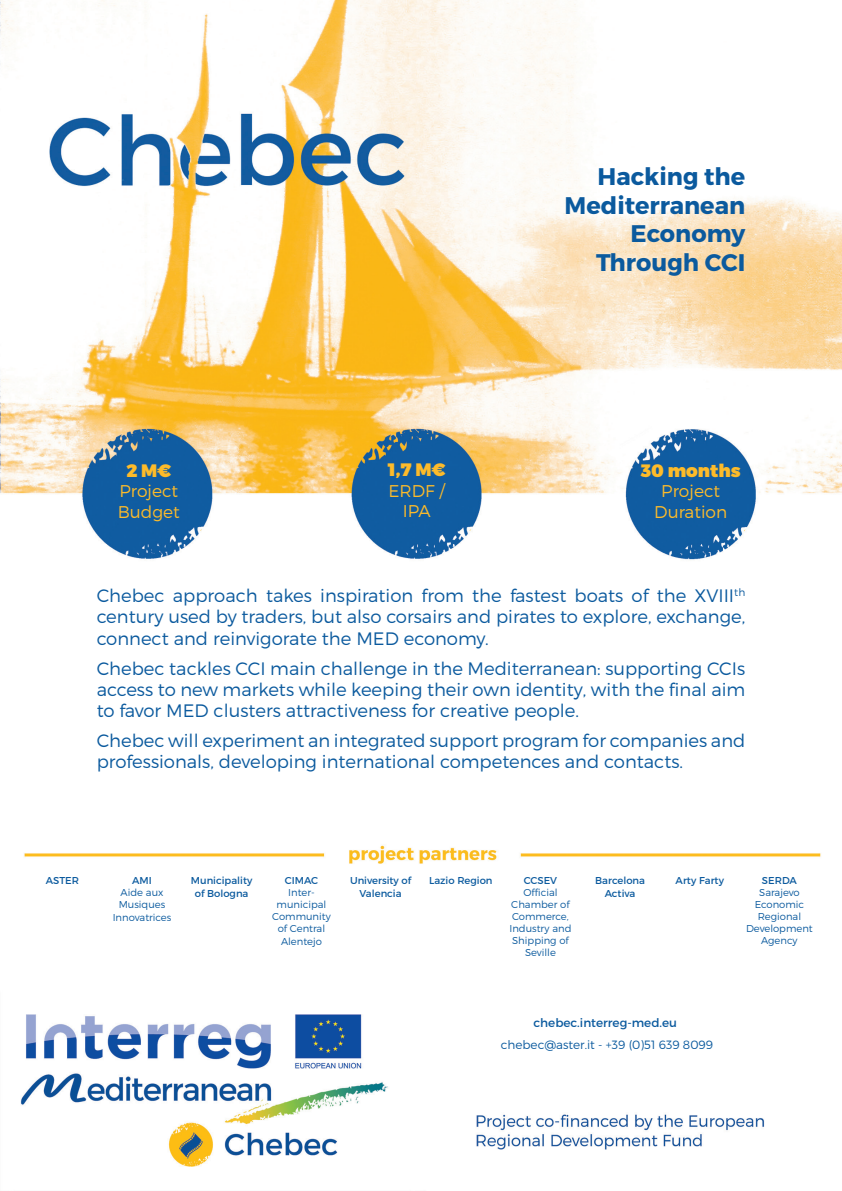
<style>
.page{position:relative;width:842px;height:1191px;background:#fff}
.page>*{position:absolute;margin:0;border:0;box-sizing:border-box;transform-origin:0 0}
.t1{font:700 24px/28.8px "Montserrat";color:#0b5a9e;text-align:right}
.t2{font:300 18px/21px "Montserrat";color:#0b5a9e;text-align:justify}
.t3{font:900 18px "Montserrat";color:#fdbb2a}
.t4{font:300 17px/20.4px "Montserrat";color:#fdbb2a;text-align:center}
.t5{font:300 12px "Montserrat";color:#0b5a9e}
.t6{font:12px "Montserrat";color:#0b5a9e}
.t7{font:300 10px/12px "Montserrat";color:#0b5a9e;text-align:center}
.t8{font:10px/13.2px "Montserrat";color:#0b5a9e;text-align:center}
</style>
<div class="page">
<img style="left:0;top:0;width:842px;height:1167px">
<p class="t3" style="left:126px;top:459px;width:46px">2 M€</p>
<p class="t4" style="left:118px;top:481px;width:64px;text-align:left">Project<br>Budget</p>
<p class="t3" style="left:388px;top:458px;width:59px">1,7 M€</p>
<p class="t4" style="left:388px;top:480px;width:58px">ERDF /<br>IPA</p>
<h1 class="t1" style="left:565px;top:162px;width:182px">Hacking the<br>Mediterranean<br>Economy<br>Through CCI</h1>
<p class="t3" style="left:641px;top:459px;width:102px">30 months</p>
<p class="t4" style="left:654px;top:481px;width:74px">Project<br>Duration</p>
<p class="t2" style="left:97px;top:584px;width:650px;line-height:21.6px">Chebec approach takes inspiration from the fastest boats of the XVIII<sup>th </sup>century used by traders, but also corsairs and pirates to explore, exchange, connect and reinvigorate the MED economy.</p>
<p class="t2" style="left:97px;top:657px;width:650px">Chebec tackles CCI main challenge in the Mediterranean: supporting CCIs access to new markets while keeping their own identity, with the final aim to favor MED clusters attractiveness for creative people.</p>
<p class="t2" style="left:97px;top:729px;width:650px">Chebec will experiment an integrated support program for companies and professionals, developing international competences and contacts.</p>
<p class="t8" style="left:46px;top:873px;width:35px">ASTER</p>
<p class="t8" style="left:132px;top:873px;width:21px">AMI</p>
<p class="t7" style="left:119px;top:886px;width:48px;text-align:left">Aide aux<br>Musiques</p>
<p class="t7" style="left:113px;top:911px;width:60px">Innovatrices</p>
<p class="t8" style="left:191px;top:873px;width:63px">Municipality of Bologna</p>
<p class="t8" style="left:285px;top:873px;width:35px">CIMAC</p>
<p class="t7" style="left:272px;top:886px;width:60px">Inter&shy;municipal<br>Community of Central</p>
<p class="t7" style="left:281px;top:935px;width:42px">Alentejo</p>
<p class="t8" style="left:350px;top:873px;width:63px">University of<br>Valencia</p>
<p class="t8" style="left:429px;top:873px;width:65px">Lazio Region</p>
<p class="t8" style="left:524px;top:873px;width:35px">CCSEV</p>
<p class="t7" style="left:509px;top:886px;width:64px">Official<br>Chamber of<br>Commerce,<br>Industry and<br>Shipping of<br>Seville</p>
<p class="t8" style="left:595px;top:873px;width:51px">Barcelona<br>Activa</p>
<p class="t8" style="left:676px;top:873px;width:50px">Arty Farty</p>
<p class="t8" style="left:762px;top:873px;width:36px">SERDA</p>
<p class="t7" style="left:746px;top:886px;width:68px">Sarajevo<br>Economic<br>Regional<br>Development<br>Agency</p>
<p class="t6" style="left:533px;top:1015px;width:145px">chebec.interreg-med.eu</p>
<p class="t5" style="left:501px;top:1037px;width:214px">chebec@aster.it - +39 (0)51 639 8099</p>
</div>
